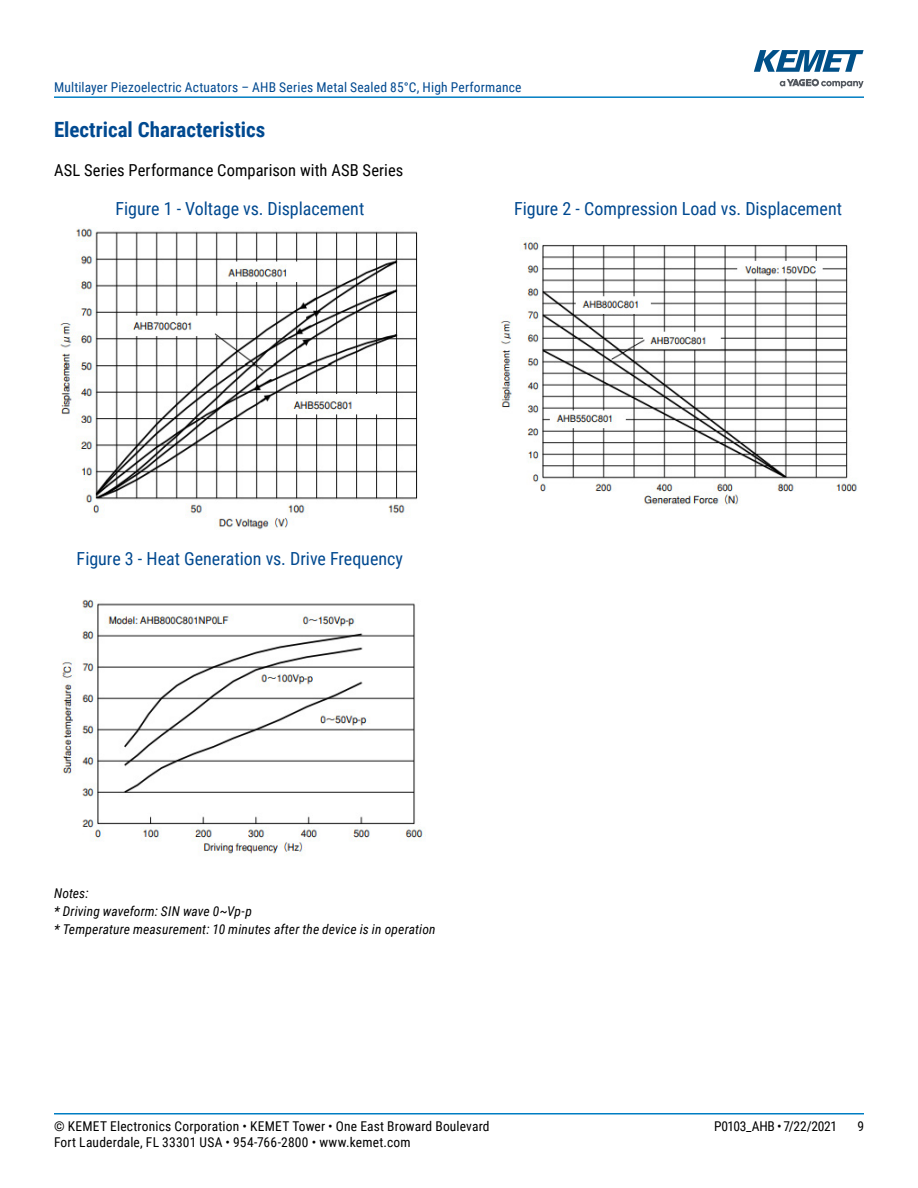
<style>
.page{position:relative;width:918px;height:1188px;background:#fff}
.page>*{position:absolute;margin:0;border:0;box-sizing:border-box;transform-origin:0 0}
.t1{font:700 21px "Roboto Condensed";color:#004990}
.t2{font:18px "Roboto Condensed";color:#004990}
.t3{font:16.5px "Roboto Condensed";letter-spacing:.005em;color:#000}
.t4{font:13.5px "Roboto Condensed";letter-spacing:.015em;color:#000}
.t5{font:italic 13.5px/18px "Roboto Condensed";letter-spacing:.01em;color:#000}
.t6{font:13.5px "Roboto Condensed";letter-spacing:.015em;color:#004990}
.t7{font:13.5px "Roboto Condensed";letter-spacing:-.02em;color:#000}
</style>
<div class="page">
<hr style="left:54px;top:1113px;width:810px;height:2px;background:#007dc3">
<hr style="left:54px;top:96px;width:810px;height:2px;background:#007dc3">
<svg style="left:780px;top:79px;width:84px;height:9px"></svg>
<svg style="left:754px;top:50px;width:110px;height:22px"></svg>
<img style="left:60px;top:227px;width:358px;height:303px">
<img style="left:500px;top:237px;width:357px;height:269px">
<img style="left:61px;top:599px;width:362px;height:257px">
<p class="t6" style="left:54px;top:78px;width:469px">Multilayer Piezoelectric Actuators – AHB Series Metal Sealed 85°C, High Performance</p>
<h1 class="t1" style="left:54px;top:115px;width:213px">Electrical Characteristics</h1>
<p class="t3" style="left:54px;top:159px;width:351px">ASL Series Performance Comparison with ASB Series</p>
<h2 class="t2" style="left:115px;top:196px;width:251px">Figure 1 - Voltage vs. Displacement</h2>
<h2 class="t2" style="left:514px;top:196px;width:329px">Figure 2 - Compression Load vs. Displacement</h2>
<h2 class="t2" style="left:77px;top:546px;width:328px">Figure 3 - Heat Generation vs. Drive Frequency</h2>
<p class="t5" style="left:54px;top:883px;width:383px">Notes:<br>* Driving waveform: SIN wave 0~Vp-p<br>* Temperature measurement: 10 minutes after the device is in operation</p>
<p class="t4" style="left:54px;top:1116px;width:437px">© KEMET Electronics Corporation • KEMET Tower • One East Broward Boulevard</p>
<p class="t7" style="left:714px;top:1116px;width:124px">P0103_AHB • 7/22/2021</p>
<p class="t4" style="left:857px;top:1116px;width:8px">9</p>
<p class="t4" style="left:54px;top:1133px;width:358px">Fort Lauderdale, FL 33301 USA • 954-766-2800 • www.kemet.com</p>
</div>
